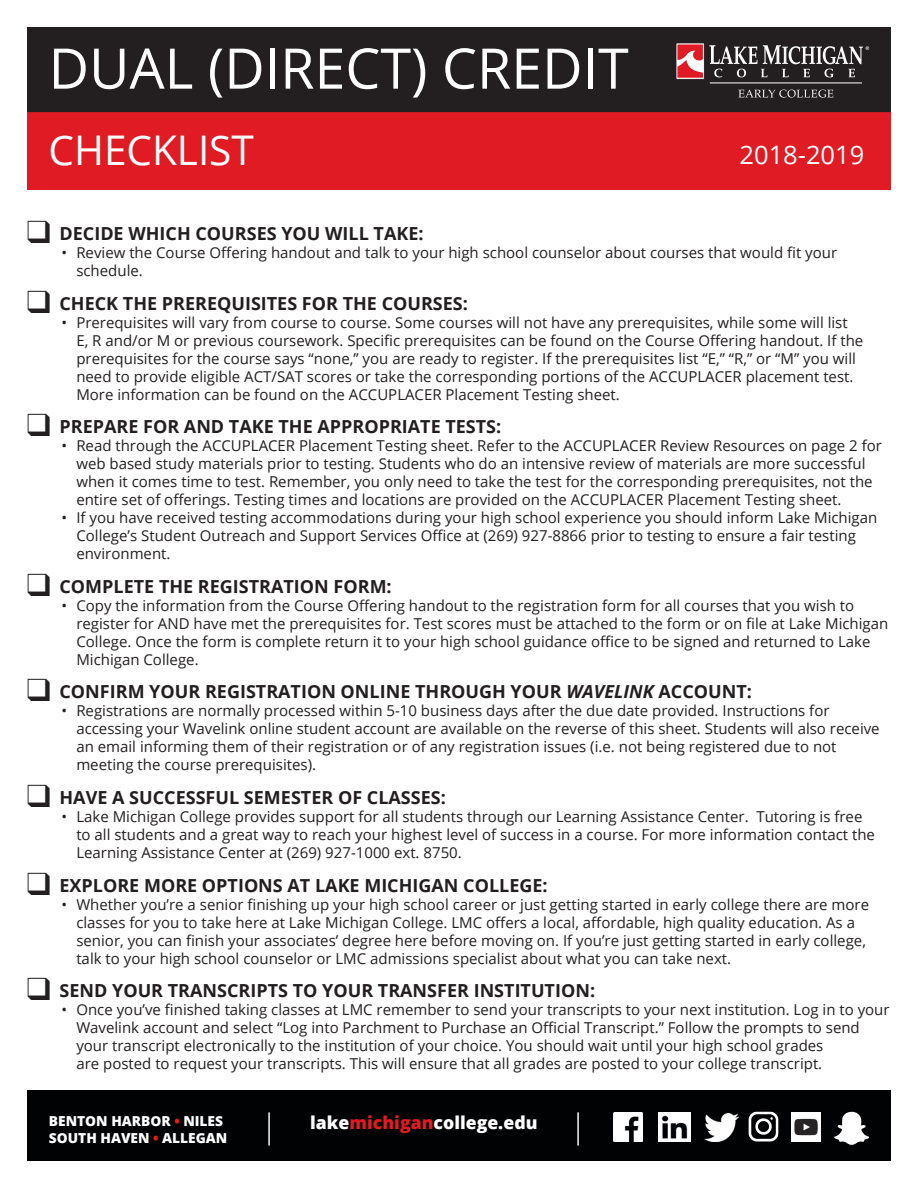
<style>
.page{position:relative;width:918px;height:1188px;background:#fff}
.page>*{position:absolute;margin:0;border:0;box-sizing:border-box;transform-origin:0 0}
.t1{font:56.1px "Open Sans";color:#fff}
.t2{font:40.95px "Open Sans";color:#fff}
.t3{font:25.5px "Open Sans";color:#fff}
.t4{font:700 18px "Open Sans";color:#231f20}
.t5{font:800 17.7px "Open Sans";color:#fff}
.t6{font:15px/18px "Open Sans";color:#231f20}
.t7{font:800 13.8px/17px "Open Sans";color:#fff}
.s1{font-style:italic}
.s2{color:#e11b23}
</style>
<div class="page">
<div style="left:27px;top:27px;width:864px;height:162px;background:#e11b23"></div>
<div style="left:28px;top:28px;width:862px;height:83px;background:#231f20"></div>
<div style="left:27px;top:27px;width:864px;height:85px;border:2px solid #231f20"></div>
<hr style="left:710px;top:83px;width:152px;height:1px;background:#fff">
<svg style="left:738px;top:90px;width:95px;height:8px"></svg>
<div style="left:676px;top:43px;width:29px;height:37px;border:1px solid #231f20"></div>
<svg style="left:677px;top:45px;width:26px;height:33px"></svg>
<svg style="left:709px;top:45px;width:160px;height:32px"></svg>
<div style="left:27px;top:1091px;width:864px;height:70px;background:#010203"></div>
<img style="left:614px;top:1112px;width:28px;height:29px">
<img style="left:705px;top:1114px;width:34px;height:28px">
<img style="left:748px;top:1111px;width:31px;height:31px">
<img style="left:659px;top:1112px;width:31px;height:29px">
<svg style="left:834px;top:1111px;width:35px;height:34px"></svg>
<img style="left:791px;top:1112px;width:29px;height:29px">
<hr style="left:268px;top:1112px;width:2px;height:34px;background:#fff">
<hr style="left:577px;top:1112px;width:2px;height:34px;background:#fff">
<h1 class="t1" style="left:49px;top:30px;width:582px">DUAL (DIRECT) CREDIT</h1>
<h2 class="t2" style="left:49px;top:122px;width:207px">CHECKLIST</h2>
<h3 class="t3" style="left:740px;top:138px;width:126px">2018-2019</h3>
<p class="t4" style="left:27px;top:221px;width:398px">❑ DECIDE WHICH COURSES YOU WILL TAKE:</p>
<p class="t6" style="left:76px;top:243px;width:762px;text-indent:-15px">• Review the Course Offering handout and talk to your high school counselor about courses that would fit your schedule.</p>
<p class="t4" style="left:27px;top:290px;width:443px">❑ CHECK THE PREREQUISITES FOR THE COURSES:</p>
<p class="t6" style="left:76px;top:313px;width:788px;text-indent:-15px">• Prerequisites will vary from course to course. Some courses will not have any prerequisites, while some will list E, R and/or M or previous coursework. Specific prerequisites can be found on the Course Offering handout. If the prerequisites for the course says “none,” you are ready to register. If the prerequisites list “E,” “R,” or “M” you will need to provide eligible ACT/SAT scores or take the corresponding portions of the ACCUPLACER placement test.<br>More information can be found on the ACCUPLACER Placement Testing sheet.</p>
<p class="t4" style="left:27px;top:414px;width:476px">❑ PREPARE FOR AND TAKE THE APPROPRIATE TESTS:</p>
<p class="t6" style="left:76px;top:436px;width:807px;text-indent:-15px">• Read through the ACCUPLACER Placement Testing sheet. Refer to the ACCUPLACER Review Resources on page 2 for web based study materials prior to testing. Students who do an intensive review of materials are more successful when it comes time to test. Remember, you only need to take the test for the corresponding prerequisites, not the entire set of offerings. Testing times and locations are provided on the ACCUPLACER Placement Testing sheet.</p>
<p class="t6" style="left:76px;top:508px;width:803px;text-indent:-15px">• If you have received testing accommodations during your high school experience you should inform Lake Michigan<br>College’s Student Outreach and Support Services Office at (269) 927-8866 prior to testing to ensure a fair testing environment.</p>
<p class="t4" style="left:27px;top:573px;width:366px">❑ COMPLETE THE REGISTRATION FORM:</p>
<p class="t6" style="left:76px;top:596px;width:814px;text-indent:-15px">• Copy the information from the Course Offering handout to the registration form for all courses that you wish to register for AND have met the prerequisites for. Test scores must be attached to the form or on file at Lake Michigan College. Once the form is complete return it to your high school guidance office to be signed and returned to Lake Michigan College.</p>
<p class="t4" style="left:27px;top:679px;width:727px">❑ CONFIRM YOUR REGISTRATION ONLINE THROUGH YOUR <span class="s1">WAVELINK</span> ACCOUNT:</p>
<p class="t6" style="left:76px;top:702px;width:805px;text-indent:-15px">• Registrations are normally processed within 5-10 business days after the due date provided. Instructions for accessing your Wavelink online student account are available on the reverse of this sheet. Students will also receive an email informing them of their registration or of any registration issues (i.e. not being registered due to not meeting the course prerequisites).</p>
<p class="t4" style="left:27px;top:785px;width:421px">❑ HAVE A SUCCESSFUL SEMESTER OF CLASSES:</p>
<p class="t6" style="left:76px;top:807px;width:800px;text-indent:-15px">• Lake Michigan College provides support for all students through our Learning Assistance Center. Tutoring is free to all students and a great way to reach your highest level of success in a course. For more information contact the<br>Learning Assistance Center at (269) 927-1000 ext. 8750.</p>
<p class="t4" style="left:27px;top:872px;width:522px">❑ EXPLORE MORE OPTIONS AT LAKE MICHIGAN COLLEGE:</p>
<p class="t6" style="left:76px;top:895px;width:794px;text-indent:-15px">• Whether you’re a senior finishing up your high school career or just getting started in early college there are more classes for you to take here at Lake Michigan College. LMC offers a local, affordable, high quality education. As a senior, you can finish your associates’ degree here before moving on. If you’re just getting started in early college, talk to your high school counselor or LMC admissions specialist about what you can take next.</p>
<p class="t4" style="left:27px;top:978px;width:570px">❑ SEND YOUR TRANSCRIPTS TO YOUR TRANSFER INSTITUTION:</p>
<p class="t6" style="left:76px;top:1000px;width:815px;text-indent:-15px">• Once you’ve finished taking classes at LMC remember to send your transcripts to your next institution. Log in to your Wavelink account and select “Log into Parchment to Purchase an Official Transcript.” Follow the prompts to send your transcript electronically to the institution of your choice. You should wait until your high school grades<br>are posted to request your transcripts. This will ensure that all grades are posted to your college transcript.</p>
<p class="t7" style="left:49px;top:1112px;width:180px">BENTON HARBOR <span class="s2">•</span> NILES<br>SOUTH HAVEN <span class="s2">•</span> ALLEGAN</p>
<p class="t5" style="left:310px;top:1109px;width:229px">lake<span class="s2">michigan</span>college.edu</p>
</div>
